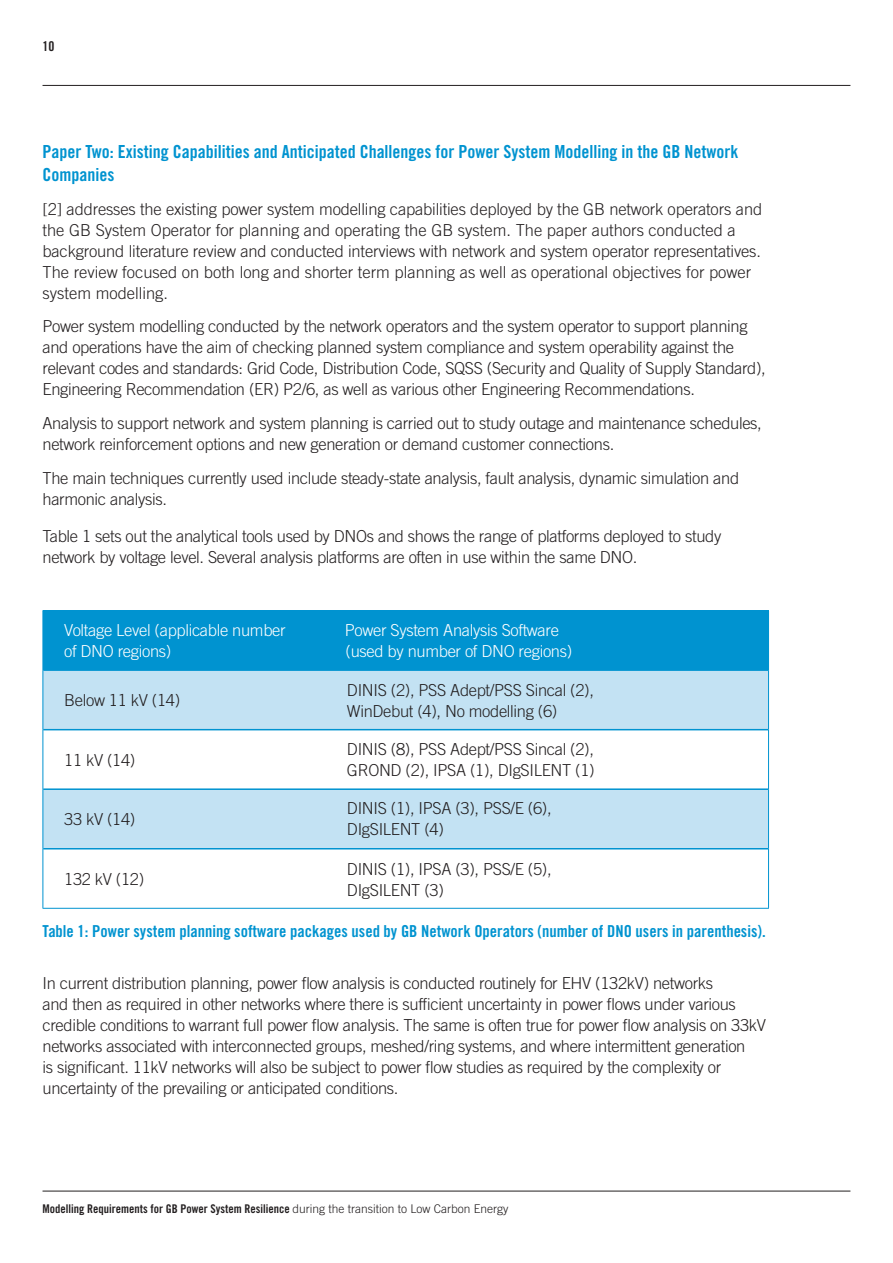
<style>
.page{position:relative;width:893px;height:1263px;background:#fff}
.page>*{position:absolute;margin:0;border:0;box-sizing:border-box;transform-origin:0 0}
.t1{font:18px/22.5px "Trade Gothic Bold Cond Twenty";color:#0093d0}
.t2{font:300 16.5px/21px "Trade Gothic";letter-spacing:-.02em;color:#231f20}
.t3{font:16.5px "Trade Gothic Bold Cond Twenty";color:#0093d0}
.t4{font:300 16.5px "Trade Gothic";letter-spacing:-.02em;color:#fff}
.t5{font:13.5px "Trade Gothic Bold Cond Twenty";color:#231f20}
.t6{font:12px "Trade Gothic Bold Cond Twenty";color:#231f20}
.s1{font-family:"Trade Gothic";font-weight:300}
</style>
<div class="page">
<hr style="left:43px;top:85px;width:807px;height:1px;background:#231f20">
<hr style="left:43px;top:1191px;width:807px;height:1px;background:#231f20">
<div style="left:43px;top:611px;width:725px;height:59px;background:#0093d0"></div>
<svg style="left:44px;top:671px;width:724px;height:177px;fill:#c3e2f3"></svg>
<hr style="left:43px;top:610px;width:726px;height:1px;background:#0093d0">
<hr style="left:768px;top:611px;width:1px;height:59px;background:#0093d0">
<hr style="left:43px;top:670px;width:1px;height:60px;background:#0093d0">
<hr style="left:768px;top:670px;width:1px;height:60px;background:#0093d0">
<hr style="left:43px;top:730px;width:1px;height:59px;background:#0093d0">
<hr style="left:768px;top:730px;width:1px;height:59px;background:#0093d0">
<hr style="left:43px;top:789px;width:1px;height:60px;background:#0093d0">
<hr style="left:768px;top:789px;width:1px;height:60px;background:#0093d0">
<hr style="left:43px;top:849px;width:1px;height:59px;background:#0093d0">
<hr style="left:768px;top:849px;width:1px;height:59px;background:#0093d0">
<hr style="left:43px;top:908px;width:726px;height:1px;background:#0093d0">
<hr style="left:43px;top:669px;width:725px;height:2px;background:#0093d0">
<hr style="left:43px;top:729px;width:725px;height:1px;background:#0093d0">
<hr style="left:43px;top:788px;width:725px;height:2px;background:#0093d0">
<hr style="left:43px;top:848px;width:725px;height:1px;background:#0093d0">
<p class="t5" style="left:43px;top:38px;width:13px">10</p>
<p class="t1" style="left:43px;top:141px;width:697px">Paper Two: Existing Capabilities and Anticipated Challenges for Power System Modelling in the GB Network<br>Companies</p>
<p class="t2" style="left:43px;top:198px;width:721px">[2] addresses the existing power system modelling capabilities deployed by the GB network operators and the GB System Operator for planning and operating the GB system. The paper authors conducted a background literature review and conducted interviews with network and system operator representatives.<br>The review focused on both long and shorter term planning as well as operational objectives for power system modelling.</p>
<p class="t2" style="left:43px;top:316px;width:725px">Power system modelling conducted by the network operators and the system operator to support planning and operations have the aim of checking planned system compliance and system operability against the relevant codes and standards: Grid Code, Distribution Code, SQSS (Security and Quality of Supply Standard), Engineering Recommendation (ER) P2/6, as well as various other Engineering Recommendations.</p>
<p class="t2" style="left:43px;top:413px;width:721px">Analysis to support network and system planning is carried out to study outage and maintenance schedules, network reinforcement options and new generation or demand customer connections.</p>
<p class="t2" style="left:43px;top:467px;width:698px">The main techniques currently used include steady-state analysis, fault analysis, dynamic simulation and harmonic analysis.</p>
<p class="t2" style="left:43px;top:526px;width:680px">Table 1 sets out the analytical tools used by DNOs and shows the range of platforms deployed to study network by voltage level. Several analysis platforms are often in use within the same DNO.</p>
<p class="t4" style="left:64px;top:621px;width:223px">Voltage Level (applicable number</p>
<p class="t4" style="left:345px;top:621px;width:216px">Power System Analysis Software</p>
<p class="t4" style="left:64px;top:642px;width:109px">of DNO regions)</p>
<p class="t4" style="left:346px;top:642px;width:228px">(used by number of DNO regions)</p>
<p class="t2" style="left:64px;top:690px;width:118px">Below 11 kV (14)</p>
<p class="t2" style="left:347px;top:679px;width:249px">DINIS (2), PSS Adept/PSS Sincal (2),<br>WinDebut (4), No modelling (6)</p>
<p class="t2" style="left:347px;top:738px;width:249px">DINIS (8), PSS Adept/PSS Sincal (2),<br>GROND (2), IPSA (1), DIgSILENT (1)</p>
<p class="t2" style="left:347px;top:797px;width:206px">DINIS (1), IPSA (3), PSS/E (6),<br>DIgSILENT (4)</p>
<p class="t2" style="left:347px;top:858px;width:206px">DINIS (1), IPSA (3), PSS/E (5),<br>DIgSILENT (3)</p>
<p class="t3" style="left:43px;top:921px;width:725px">Table 1: Power system planning software packages used by GB Network Operators (number of DNO users in parenthesis).</p>
<p class="t2" style="left:43px;top:972px;width:725px">In current distribution planning, power flow analysis is conducted routinely for EHV (132kV) networks<br>and then as required in other networks where there is sufficient uncertainty in power flows under various credible conditions to warrant full power flow analysis. The same is often true for power flow analysis on 33kV networks associated with interconnected groups, meshed/ring systems, and where intermittent generation<br>is significant. 11kV networks will also be subject to power flow studies as required by the complexity or uncertainty of the prevailing or anticipated conditions.</p>
<p class="t2" style="left:64px;top:749px;width:73px">11 kV (14)</p>
<p class="t2" style="left:64px;top:809px;width:73px">33 kV (14)</p>
<p class="t2" style="left:64px;top:868px;width:82px">132 kV (12)</p>
<p class="t6" style="left:43px;top:1201px;width:467px">Modelling Requirements for GB Power System Resilience <span class="s1">during the transition to Low Carbon Energy</span></p>
</div>
